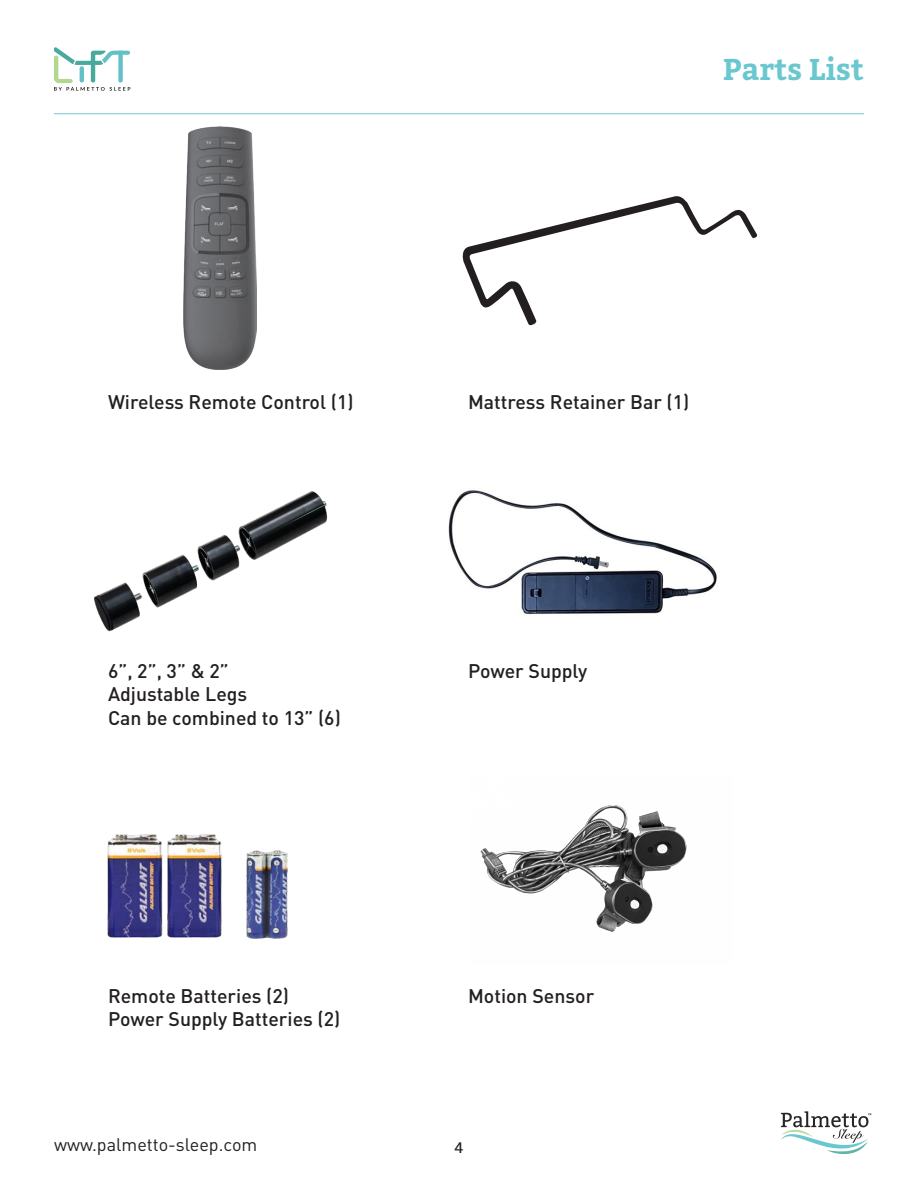
<style>
.page{position:relative;width:918px;height:1188px;background:#fff}
.page>*{position:absolute;margin:0;border:0;box-sizing:border-box;transform-origin:0 0}
.t1{font:700 30px "Bitter";color:#6ac7d0}
.Subheading{font:500 19.5px "DIN";color:#231f20}
.t2{font:18px "DIN";color:#231f20}
.Subheading-2{font:15px "Bitter";color:#231f20}
</style>
<div class="page">
<svg style="left:781px;top:1111px;width:90px;height:43px"></svg>
<svg style="left:54px;top:47px;width:76px;height:44px"></svg>
<hr style="left:54px;top:113px;width:810px;height:1px;background:#6bc7cf">
<img style="left:94px;top:491px;width:234px;height:141px">
<img style="left:448px;top:490px;width:269px;height:124px">
<img style="left:480px;top:805px;width:207px;height:127px">
<img style="left:184px;top:126px;width:73px;height:244px">
<svg style="left:462px;top:196px;width:296px;height:130px"></svg>
<img style="left:107px;top:834px;width:21px;height:104px">
<img style="left:128px;top:834px;width:132px;height:105px">
<img style="left:247px;top:851px;width:41px;height:87px">
<p class="t1" style="left:723px;top:51px;width:143px">Parts List</p>
<p class="Subheading" style="left:108px;top:390px;width:247px">Wireless Remote Control (1)</p>
<p class="Subheading" style="left:468px;top:390px;width:223px">Mattress Retainer Bar (1)</p>
<p class="Subheading" style="left:108px;top:658px;width:122px">6”, 2”, 3” &amp; 2”</p>
<p class="Subheading" style="left:108px;top:682px;width:141px">Adjustable Legs</p>
<p class="Subheading" style="left:108px;top:705px;width:234px">Can be combined to 13” (6)</p>
<p class="Subheading" style="left:108px;top:983px;width:183px">Remote Batteries (2)</p>
<p class="Subheading" style="left:108px;top:1007px;width:234px">Power Supply Batteries (2)</p>
<p class="t2" style="left:54px;top:1134px;width:205px">www.palmetto-sleep.com</p>
<p class="Subheading" style="left:468px;top:658px;width:121px">Power Supply</p>
<p class="Subheading" style="left:468px;top:983px;width:128px">Motion Sensor</p>
<p class="Subheading-2" style="left:454px;top:1139px;width:11px">4</p>
</div>
